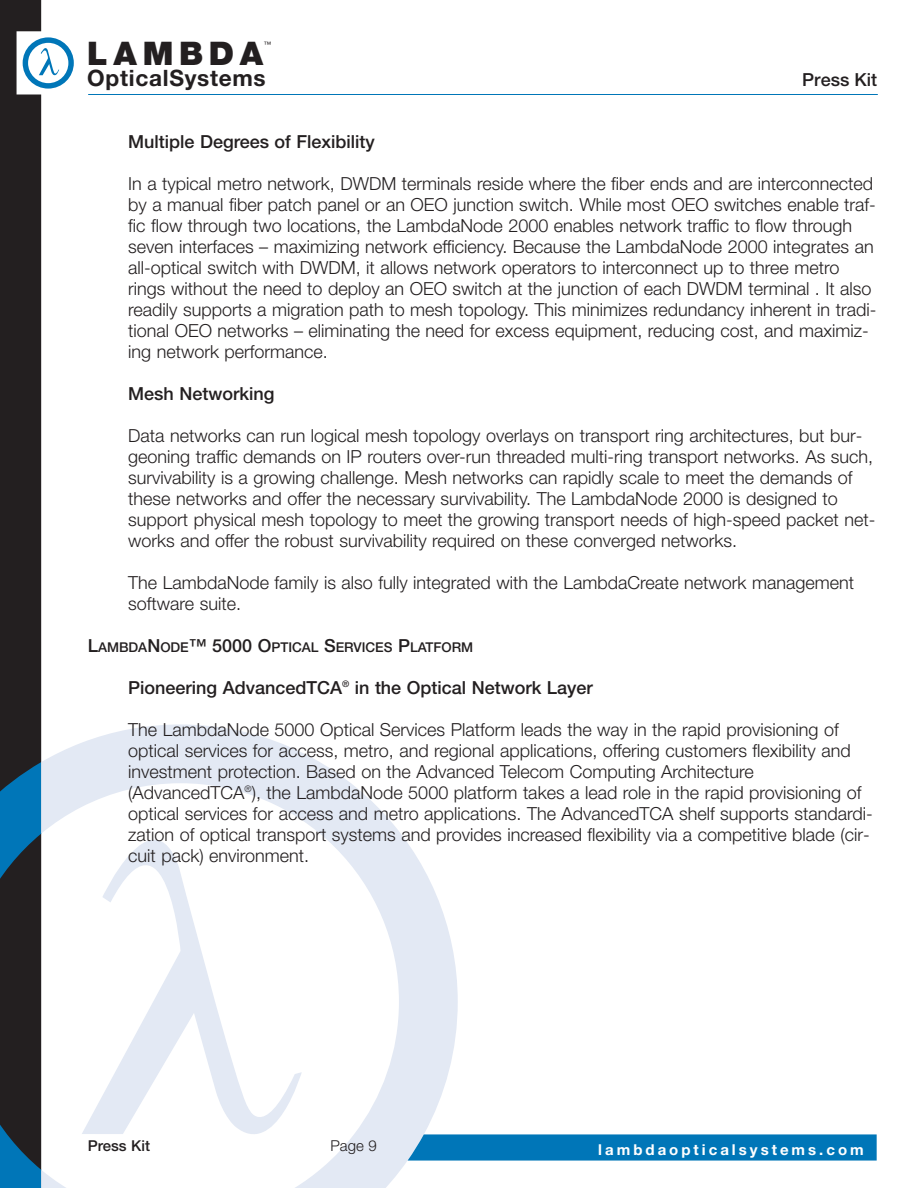
<style>
.page{position:relative;width:918px;height:1188px;background:#fff}
.page>*{position:absolute;margin:0;border:0;box-sizing:border-box;transform-origin:0 0}
.t1{font:900 32.55px "Helvetica Neue";letter-spacing:.175em;color:#231f20}
.t2{font:700 22.65px "Helvetica Neue";letter-spacing:.03em;color:#231f20}
.t3{font:300 18px/21px "Helvetica Neue";color:#231f20}
.t4{font:500 18px "Helvetica Neue";color:#231f20}
.t5{font:700 15px "Helvetica Neue";letter-spacing:.2em;color:#fff}
.t6{font:500 15px "Helvetica Neue";color:#231f20}
.t7{font:300 15px "Helvetica Neue";color:#231f20}
.t8{font:500 13.5px "Helvetica Neue";color:#231f20}
.t9{font:7.5px "Helvetica Neue";color:#231f20}
.s1{font-size:18px}
</style>
<div class="page">
<div style="left:0;top:0;width:41px;height:1102px;background:#231f20"></div>
<hr style="left:88px;top:94px;width:790px;height:1px;background:#0076b8">
<svg style="left:0;top:1102px;width:41px;height:86px;background:#134664"></svg>
<svg style="left:0;top:762px;width:41px;height:139px;background:#0f4f75"></svg>
<svg style="left:41px;top:724px;width:417px;height:464px"></svg>
<svg style="left:23px;top:37px;width:51px;height:52px"></svg>
<svg style="left:82px;top:791px;width:220px;height:370px"></svg>
<svg style="left:408px;top:1134px;width:469px;height:27px;background:#0c7cbb"></svg>
<p class="t9" style="left:264px;top:41px;width:9px">™</p>
<h1 class="t1" style="left:87px;top:41px;width:178px">LAMBDA</h1>
<p class="t2" style="left:87px;top:70px;width:180px">OpticalSystems</p>
<p class="t4" style="left:802px;top:73px;width:76px">Press Kit</p>
<p class="t4" style="left:128px;top:135px;width:248px">Multiple Degrees of Flexibility</p>
<p class="t3" style="left:128px;top:175px;width:750px">In a typical metro network, DWDM terminals reside where the fiber ends and are interconnected by a manual fiber patch panel or an OEO junction switch. While most OEO switches enable traf&shy;fic flow through two locations, the LambdaNode 2000 enables network traffic to flow through seven interfaces – maximizing network efficiency. Because the LambdaNode 2000 integrates an all-optical switch with DWDM, it allows network operators to interconnect up to three metro rings without the need to deploy an OEO switch at the junction of each DWDM terminal . It also readily supports a migration path to mesh topology. This minimizes redundancy inherent in tradi&shy;tional OEO networks – eliminating the need for excess equipment, reducing cost, and maximiz&shy;ing network performance.</p>
<p class="t4" style="left:128px;top:387px;width:148px">Mesh Networking</p>
<p class="t3" style="left:128px;top:427px;width:749px">Data networks can run logical mesh topology overlays on transport ring architectures, but bur&shy;geoning traffic demands on IP routers over-run threaded multi-ring transport networks. As such, survivability is a growing challenge. Mesh networks can rapidly scale to meet the demands of these networks and offer the necessary survivability. The LambdaNode 2000 is designed to support physical mesh topology to meet the growing transport needs of high-speed packet net&shy;works and offer the robust survivability required on these converged networks.</p>
<p class="t3" style="left:128px;top:573px;width:727px">The LambdaNode family is also fully integrated with the LambdaCreate network management software suite.</p>
<p class="t8" style="left:88px;top:642px;width:387px"><span class="s1">L</span>AMBDA<span class="s1">N</span>ODE<span class="s1">™ 5000 O</span>PTICAL <span class="s1">S</span>ERVICES <span class="s1">P</span>LATFORM</p>
<p class="t4" style="left:128px;top:681px;width:466px">Pioneering AdvancedTCA<sup>®</sup> in the Optical Network Layer</p>
<p class="t3" style="left:128px;top:720px;width:746px">The LambdaNode 5000 Optical Services Platform leads the way in the rapid provisioning of optical services for access, metro, and regional applications, offering customers flexibility and investment protection. Based on the Advanced Telecom Computing Architecture (AdvancedTCA<sup>®</sup>), the LambdaNode 5000 platform takes a lead role in the rapid provisioning of optical services for access and metro applications. The AdvancedTCA shelf supports standardi&shy;zation of optical transport systems and provides increased flexibility via a competitive blade (cir&shy;cuit pack) environment.</p>
<p class="t6" style="left:88px;top:1141px;width:64px">Press Kit</p>
<p class="t7" style="left:330px;top:1141px;width:48px">Page 9</p>
<p class="t5" style="left:598px;top:1144px;width:267px">lambdaopticalsystems.com</p>
</div>
